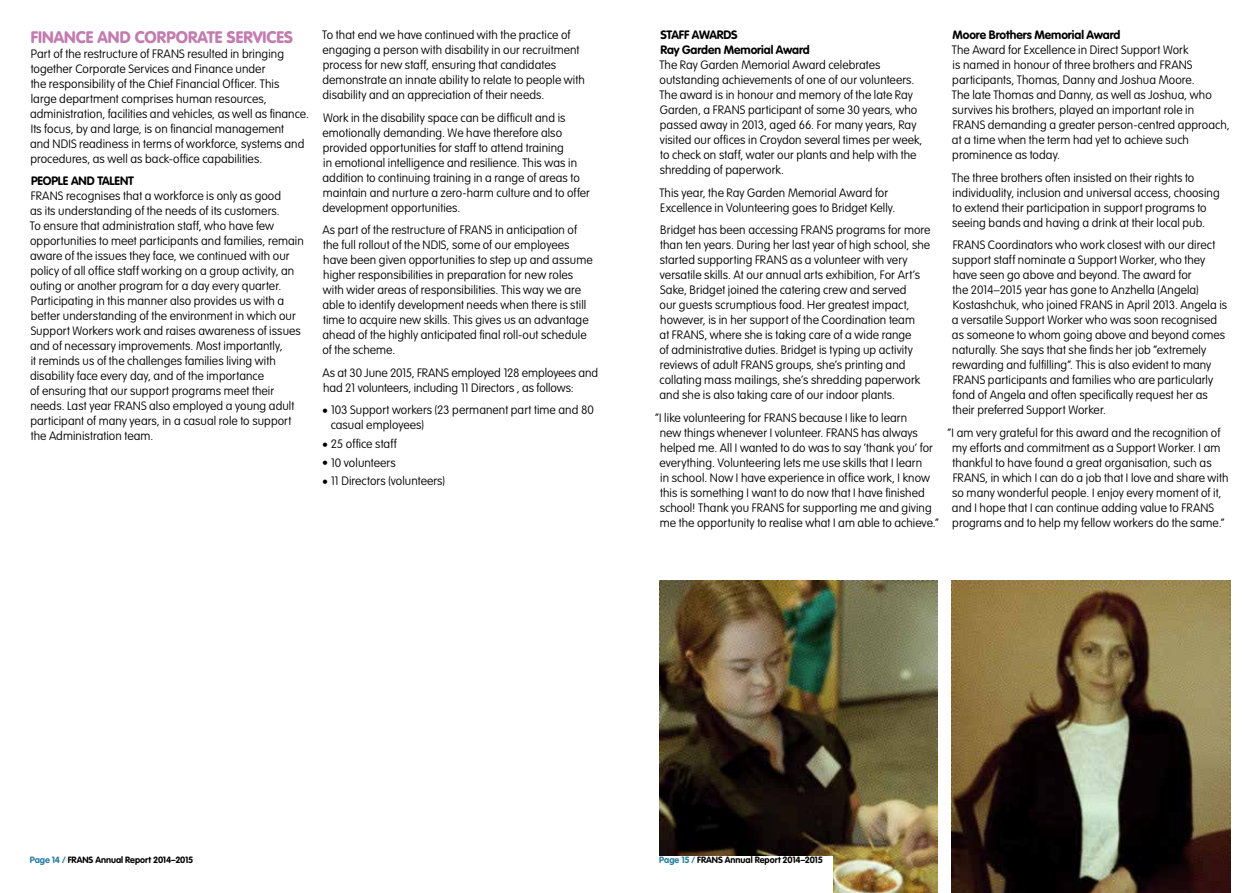
<style>
.page{position:relative;width:1259px;height:893px;background:#fff}
.page>*{position:absolute;margin:0;border:0;box-sizing:border-box;transform-origin:0 0}
.t1{font:900 16.5px "VAG Rounded";letter-spacing:.005em;color:#c27caf}
.t2{font:100 12px/15px "VAG Rounded";letter-spacing:.005em;color:#000}
.t3{font:700 12px/15px "VAG Rounded";letter-spacing:-.01em;color:#000}
.t4{font:700 9px "VAG Rounded";color:#000}
.s1{color:#257ba0}
</style>
<div class="page">
<img style="left:659px;top:580px;width:279px;height:313px">
<img style="left:951px;top:580px;width:279px;height:313px">
<div style="left:659px;top:856px;width:173px;height:37px;background:#fff"></div>
<h1 class="t1" style="left:31px;top:27px;width:264px">FINANCE AND CORPORATE SERVICES</h1>
<p class="t2" style="left:30px;top:46px;width:280px">Part of the restructure of FRANS resulted in bringing together Corporate Services and Finance under<br>the responsibility of the Chief Financial Officer. This<br>large department comprises human resources, administration, facilities and vehicles, as well as finance.<br>Its focus, by and large, is on financial management<br>and NDIS readiness in terms of workforce, systems and procedures, as well as back-office capabilities.</p>
<p class="t3" style="left:31px;top:173px;width:104px">PEOPLE AND TALENT</p>
<p class="t2" style="left:30px;top:188px;width:275px">FRANS recognises that a workforce is only as good<br>as its understanding of the needs of its customers.<br>To ensure that administration staff, who have few opportunities to meet participants and families, remain aware of the issues they face, we continued with our policy of all office staff working on a group activity, an outing or another program for a day every quarter.<br>Participating in this manner also provides us with a better understanding of the environment in which our Support Workers work and raises awareness of issues and of necessary improvements. Most importantly,<br>it reminds us of the challenges families living with disability face every day, and of the importance<br>of ensuring that our support programs meet their needs. Last year FRANS also employed a young adult participant of many years, in a casual role to support the Administration team.</p>
<p class="t2" style="left:322px;top:27px;width:264px">To that end we have continued with the practice of engaging a person with disability in our recruitment process for new staff, ensuring that candidates demonstrate an innate ability to relate to people with disability and an appreciation of their needs.</p>
<p class="t2" style="left:322px;top:110px;width:269px">Work in the disability space can be difficult and is emotionally demanding. We have therefore also provided opportunities for staff to attend training<br>in emotional intelligence and resilience. This was in addition to continuing training in a range of areas to maintain and nurture a zero-harm culture and to offer development opportunities.</p>
<p class="t2" style="left:322px;top:222px;width:272px">As part of the restructure of FRANS in anticipation of the full rollout of the NDIS, some of our employees have been given opportunities to step up and assume higher responsibilities in preparation for new roles with wider areas of responsibilities. This way we are able to identify development needs when there is still time to acquire new skills. This gives us an advantage ahead of the highly anticipated final roll-out schedule of the scheme.</p>
<p class="t2" style="left:322px;top:365px;width:277px">As at 30 June 2015, FRANS employed 128 employees and had 21 volunteers, including 11 Directors , as follows:</p>
<p class="t2" style="left:331px;top:402px;width:265px;text-indent:-9px">• 103 Support workers (23 permanent part time and 80 casual employees)</p>
<p class="t2" style="left:322px;top:436px;width:76px">• 25 office staff</p>
<p class="t2" style="left:322px;top:455px;width:75px">• 10 volunteers</p>
<p class="t2" style="left:322px;top:474px;width:124px">• 11 Directors (volunteers)</p>
<p class="t3" style="left:660px;top:27px;width:151px">STAFF AWARDS<br>Ray Garden Memorial Award</p>
<p class="t2" style="left:659px;top:57px;width:265px">The Ray Garden Memorial Award celebrates outstanding achievements of one of our volunteers.<br>The award is in honour and memory of the late Ray Garden, a FRANS participant of some 30 years, who passed away in 2013, aged 66. For many years, Ray visited our offices in Croydon several times per week, to check on staff, water our plants and help with the shredding of paperwork.</p>
<p class="t2" style="left:659px;top:185px;width:237px">This year, the Ray Garden Memorial Award for<br>Excellence in Volunteering goes to Bridget Kelly.</p>
<p class="t2" style="left:659px;top:222px;width:272px">Bridget has been accessing FRANS programs for more than ten years. During her last year of high school, she started supporting FRANS as a volunteer with very versatile skills. At our annual arts exhibition, For Art’s Sake, Bridget joined the catering crew and served<br>our guests scrumptious food. Her greatest impact, however, is in her support of the Coordination team<br>at FRANS, where she is taking care of a wide range<br>of administrative duties. Bridget is typing up activity reviews of adult FRANS groups, she’s printing and collating mass mailings, she’s shredding paperwork and she is also taking care of our indoor plants.</p>
<p class="t2" style="left:659px;top:410px;width:281px;text-indent:-4px">“I like volunteering for FRANS because I like to learn<br>new things whenever I volunteer. FRANS has always helped me. All I wanted to do was to say ‘thank you’ for everything. Volunteering lets me use skills that I learn<br>in school. Now I have experience in office work, I know this is something I want to do now that I have finished school! Thank you FRANS for supporting me and giving me the opportunity to realise what I am able to achieve.”</p>
<p class="t3" style="left:952px;top:27px;width:169px">Moore Brothers Memorial Award</p>
<p class="t2" style="left:951px;top:42px;width:279px">The Award for Excellence in Direct Support Work<br>is named in honour of three brothers and FRANS participants, Thomas, Danny and Joshua Moore.<br>The late Thomas and Danny, as well as Joshua, who survives his brothers, played an important role in<br>FRANS demanding a greater person-centred approach, at a time when the term had yet to achieve such prominence as today.</p>
<p class="t2" style="left:951px;top:170px;width:269px">The three brothers often insisted on their rights to individuality, inclusion and universal access, choosing to extend their participation in support programs to seeing bands and having a drink at their local pub.</p>
<p class="t2" style="left:952px;top:237px;width:277px">FRANS Coordinators who work closest with our direct support staff nominate a Support Worker, who they have seen go above and beyond. The award for<br>the 2014–2015 year has gone to Anzhella (Angela)<br>Kostashchuk, who joined FRANS in April 2013. Angela is a versatile Support Worker who was soon recognised as someone to whom going above and beyond comes naturally. She says that she finds her job “extremely rewarding and fulfilling”. This is also evident to many FRANS participants and families who are particularly fond of Angela and often specifically request her as their preferred Support Worker.</p>
<p class="t2" style="left:952px;top:425px;width:278px;text-indent:-4px">“I am very grateful for this award and the recognition of my efforts and commitment as a Support Worker. I am thankful to have found a great organisation, such as FRANS, in which I can do a job that I love and share with so many wonderful people. I enjoy every moment of it, and I hope that I can continue adding value to FRANS programs and to help my fellow workers do the same.”</p>
<p class="t4" style="left:30px;top:855px;width:165px"><span class="s1">Page 14 /</span> FRANS Annual Report 2014–2015</p>
<p class="t4" style="left:659px;top:855px;width:165px"><span class="s1">Page 15 /</span> FRANS Annual Report 2014–2015</p>
</div>
